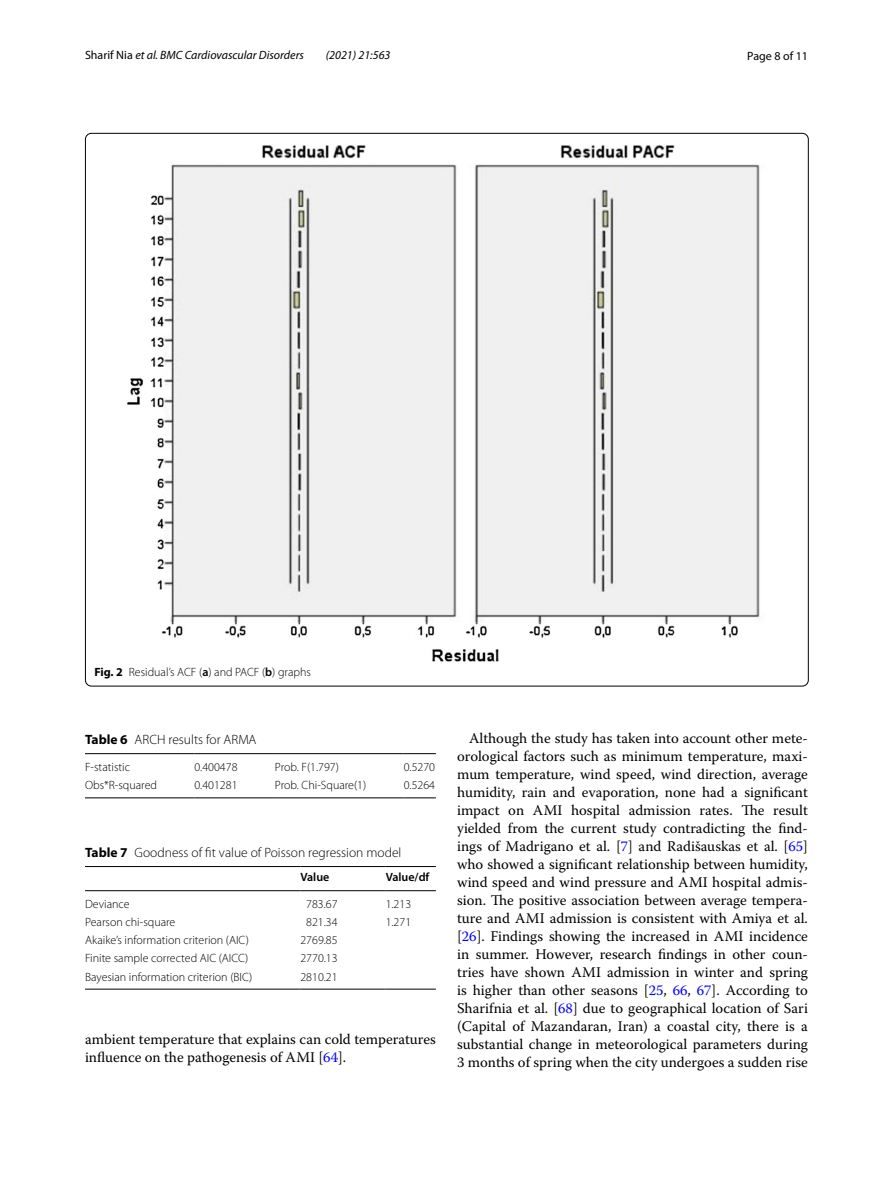
<style>
.page{position:relative;width:893px;height:1187px;background:#fff}
.page>*{position:absolute;margin:0;border:0;box-sizing:border-box;transform-origin:0 0}
.t1{font:14.7px/18px "Warnock Pro";color:#000}
.t2{font:300 13.5px "Myriad Pro";color:#000}
.t3{font:300 12px "Myriad Pro";color:#000}
.t4{font:italic 12px "Myriad Pro";color:#000}
.t5{font:600 12px "Myriad Pro";color:#000}
.t6{font:12px "Myriad Pro";color:#000}
.s1{font-style:normal}
.s2{font-weight:700}
.s3{font-weight:600}
.s4{color:#00f}
</style>
<div class="page">
<img style="left:128px;top:144px;width:632px;height:517px">
<hr style="left:85px;top:753px;width:109px;height:1px;background:#000">
<hr style="left:194px;top:753px;width:81px;height:1px;background:#000">
<hr style="left:275px;top:753px;width:129px;height:1px;background:#000">
<hr style="left:404px;top:753px;width:32px;height:1px;background:#000">
<hr style="left:85px;top:797px;width:109px;height:1px;background:#000">
<hr style="left:194px;top:797px;width:81px;height:1px;background:#000">
<hr style="left:275px;top:797px;width:129px;height:1px;background:#000">
<hr style="left:404px;top:797px;width:32px;height:1px;background:#000">
<hr style="left:85px;top:866px;width:215px;height:1px;background:#000">
<hr style="left:85px;top:890px;width:215px;height:1px;background:#000">
<hr style="left:300px;top:866px;width:86px;height:1px;background:#000">
<hr style="left:300px;top:890px;width:86px;height:1px;background:#000">
<hr style="left:386px;top:866px;width:50px;height:1px;background:#000">
<hr style="left:386px;top:890px;width:50px;height:1px;background:#000">
<hr style="left:85px;top:988px;width:215px;height:1px;background:#000">
<hr style="left:300px;top:988px;width:86px;height:1px;background:#000">
<hr style="left:386px;top:988px;width:50px;height:1px;background:#000">
<p class="t4" style="left:85px;top:48px;width:220px"><span class="s1">Sharif Nia</span> et al. BMC Cardiovascular Disorders</p>
<p class="t4" style="left:326px;top:48px;width:66px">(2021) 21:563</p>
<p class="t6" style="left:747px;top:48px;width:62px">Page 8 of 11</p>
<p class="t3" style="left:94px;top:665px;width:218px"><span class="s2">Fig. 2</span> Residual’s ACF (<span class="s3">a</span>) and PACF (<span class="s3">b</span>) graphs</p>
<p class="t2" style="left:85px;top:731px;width:173px"><span class="s2">Table 6</span> ARCH results for ARMA</p>
<p class="t3" style="left:85px;top:760px;width:47px">F-statistic</p>
<p class="t3" style="left:194px;top:760px;width:45px">0.400478</p>
<p class="t3" style="left:275px;top:760px;width:66px">Prob. F(1.797)</p>
<p class="t3" style="left:404px;top:760px;width:33px">0.5270</p>
<p class="t3" style="left:85px;top:778px;width:74px">Obs*R-squared</p>
<p class="t3" style="left:194px;top:778px;width:45px">0.401281</p>
<p class="t3" style="left:275px;top:778px;width:93px">Prob. Chi-Square(1)</p>
<p class="t3" style="left:404px;top:778px;width:33px">0.5264</p>
<p class="t2" style="left:85px;top:844px;width:318px"><span class="s2">Table 7</span> Goodness of fit value of Poisson regression model</p>
<p class="t5" style="left:300px;top:869px;width:30px">Value</p>
<p class="t5" style="left:386px;top:869px;width:45px">Value/df</p>
<p class="t3" style="left:85px;top:897px;width:46px">Deviance</p>
<p class="t3" style="left:306px;top:897px;width:33px">783.67</p>
<p class="t3" style="left:386px;top:897px;width:27px">1.213</p>
<p class="t3" style="left:85px;top:915px;width:92px">Pearson chi-square</p>
<p class="t3" style="left:306px;top:915px;width:33px">821.34</p>
<p class="t3" style="left:386px;top:915px;width:27px">1.271</p>
<p class="t3" style="left:85px;top:933px;width:165px">Akaike’s information criterion (AIC)</p>
<p class="t3" style="left:300px;top:933px;width:39px">2769.85</p>
<p class="t3" style="left:85px;top:951px;width:165px">Finite sample corrected AIC (AICC)</p>
<p class="t3" style="left:300px;top:951px;width:39px">2770.13</p>
<p class="t3" style="left:85px;top:969px;width:169px">Bayesian information criterion (BIC)</p>
<p class="t3" style="left:300px;top:969px;width:39px">2810.21</p>
<p class="t1" style="left:85px;top:1029px;width:352px">ambient temperature that explains can cold temperatures influence on the pathogenesis of AMI [<span class="s4">64</span>].</p>
<p class="t1" style="left:457px;top:729px;width:352px;text-align:justify;text-indent:12px">Although the study has taken into account other mete&shy;orological factors such as minimum temperature, maxi&shy;mum temperature, wind speed, wind direction, average humidity, rain and evaporation, none had a significant impact on AMI hospital admission rates. The result yielded from the current study contradicting the find&shy;ings of Madrigano et al. [<span class="s4">7</span>] and Radišauskas et al. [<span class="s4">65</span>] who showed a significant relationship between humidity, wind speed and wind pressure and AMI hospital admis&shy;sion. The positive association between average tempera&shy;ture and AMI admission is consistent with Amiya et al. [<span class="s4">26</span>]. Findings showing the increased in AMI incidence in summer. However, research findings in other coun&shy;tries have shown AMI admission in winter and spring is higher than other seasons [<span class="s4">25</span>, <span class="s4">66</span>, <span class="s4">67</span>]. According to Sharifnia et al. [<span class="s4">68</span>] due to geographical location of Sari (Capital of Mazandaran, Iran) a coastal city, there is a substantial change in meteorological parameters during 3 months of spring when the city undergoes a sudden rise</p>
</div>
